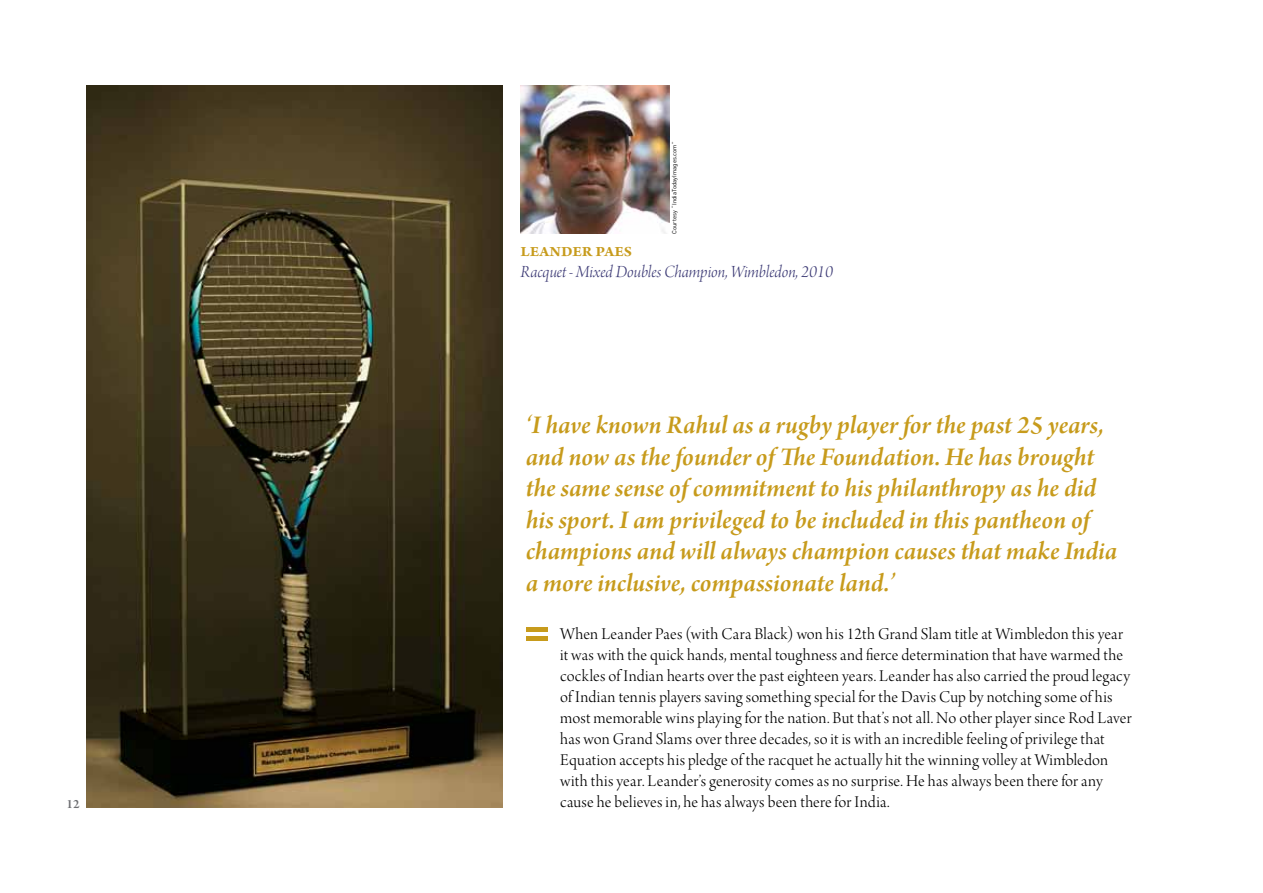
<style>
.page{position:relative;width:1263px;height:893px;background:#fff}
.page>*{position:absolute;margin:0;border:0;box-sizing:border-box;transform-origin:0 0}
.t1{font:27px/31.5px "Arno Pro Smbd Italic Subhead";color:#c79b1c}
.t2{font:20.4px "Arno Pro Smbd Subhead";letter-spacing:-.01em;color:#c79b1c}
.t3{font:18px "Arno Pro Light Italic Display";letter-spacing:-.005em;color:#3c3a75}
.t4{font:17.4px/21px "Arno Pro Light Display";letter-spacing:.015em;color:#000}
.t5{font:13.5px "Arno Pro Smbd Subhead";color:#6d6e71}
.t6{font:6px "DIN Pro";color:#000}
</style>
<div class="page">
<img style="left:521px;top:85px;width:148px;height:149px">
<img style="left:86px;top:85px;width:417px;height:723px">
<div style="left:526px;top:627px;width:21px;height:5px;background:#c79b1c"></div>
<div style="left:526px;top:636px;width:21px;height:5px;background:#c79b1c"></div>
<p class="t6" style="left:670px;top:234px;width:94px;rotate:-90deg">Courtesy “IndiaTodayImages.com”</p>
<p class="t2" style="left:521px;top:239px;width:113px">leander paes</p>
<p class="t3" style="left:521px;top:261px;width:314px">Racquet - Mixed Doubles Champion, Wimbledon, 2010</p>
<p class="t1" style="left:526px;top:411px;width:593px">‘I have known Rahul as a rugby player for the past 25 years, and now as the founder of The Foundation. He has brought the same sense of commitment to his philanthropy as he did his sport. I am privileged to be included in this pantheon of champions and will always champion causes that make India a more inclusive, compassionate land.’</p>
<p class="t4" style="left:560px;top:625px;width:573px">When Leander Paes (with Cara Black) won his 12th Grand Slam title at Wimbledon this year it was with the quick hands, mental toughness and fierce determination that have warmed the cockles of Indian hearts over the past eighteen years. Leander has also carried the proud legacy of Indian tennis players saving something special for the Davis Cup by notching some of his most memorable wins playing for the nation. But that’s not all. No other player since Rod Laver has won Grand Slams over three decades, so it is with an incredible feeling of privilege that Equation accepts his pledge of the racquet he actually hit the winning volley at Wimbledon with this year. Leander’s generosity comes as no surprise. He has always been there for any</p>
<p class="t5" style="left:67px;top:796px;width:15px">12</p>
<p class="t4" style="left:560px;top:793px;width:331px">cause he believes in, he has always been there for India.</p>
</div>
